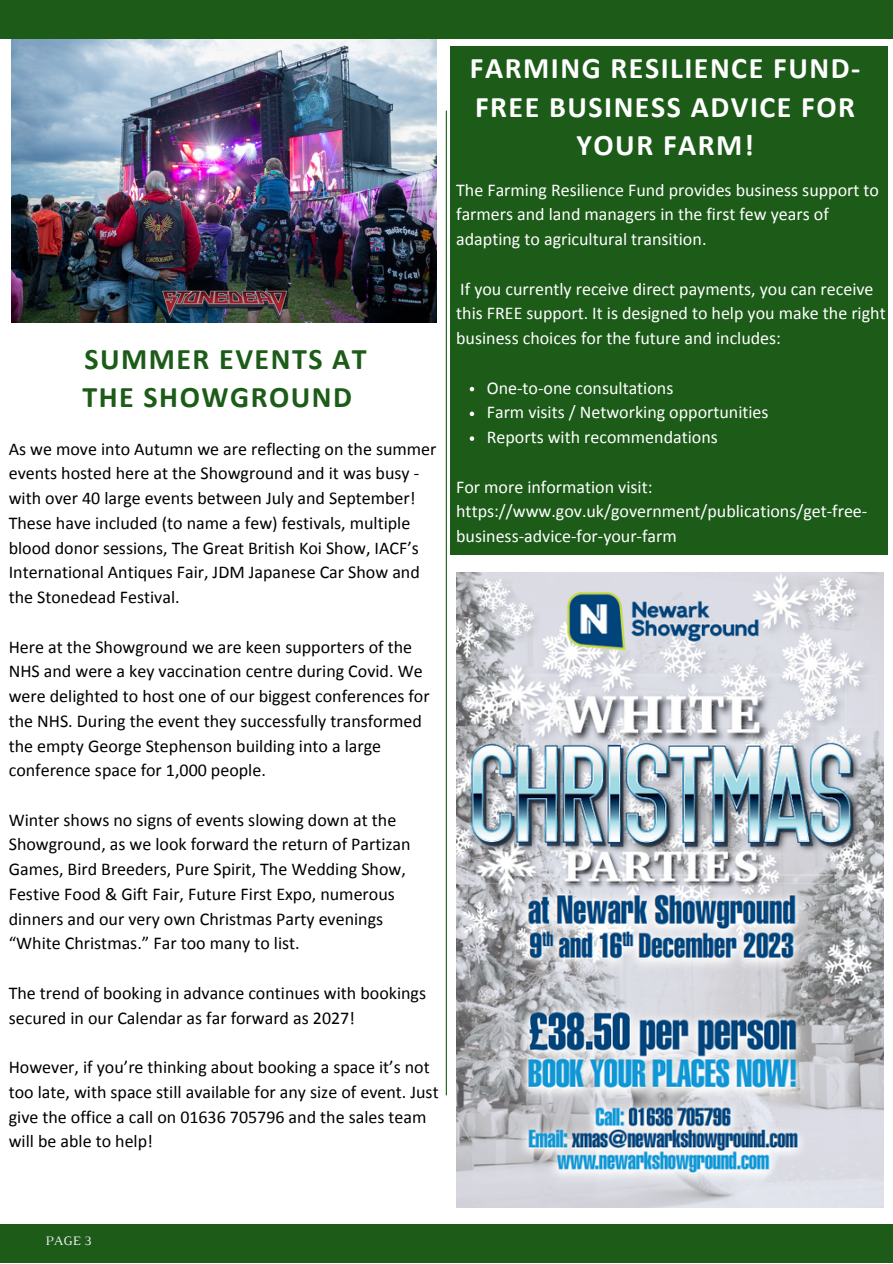
<style>
.page{position:relative;width:893px;height:1264px;background:#fff}
.page>*{position:absolute;margin:0;border:0;box-sizing:border-box;transform-origin:0 0}
.t1{font:700 30px/38.2px "Calibri";letter-spacing:.05em;color:#fff;text-align:center}
.t2{font:700 30px/38.2px "Calibri";letter-spacing:.05em;color:#1c5b18}
.t3{font:18px/24.8px "Calibri";color:#000}
.t4{font:18px/24.8px "Calibri";color:#fff}
.t5{font:13.2px "Luthier";color:#f5f3f5}
</style>
<div class="page">
<div style="left:0;top:1223px;width:892px;height:39px;background:#1c5b18"></div>
<div style="left:0;top:0;width:892px;height:39px;background:#1c5b18"></div>
<img style="left:456px;top:572px;width:427px;height:635px">
<hr style="left:446px;top:111px;width:1px;height:983px;background:#1c5b18">
<div style="left:450px;top:47px;width:438px;height:508px;background:#1c5b18"></div>
<img style="left:11px;top:39px;width:425px;height:284px">
<svg style="left:469px;top:387px;width:5px;height:4px"></svg>
<svg style="left:469px;top:411px;width:5px;height:5px"></svg>
<svg style="left:469px;top:436px;width:5px;height:5px"></svg>
<p class="t2" style="left:82px;top:342px;width:286px">SUMMER EVENTS AT<br>THE SHOWGROUND</p>
<p class="t3" style="left:9px;top:438px;width:429px">As we move into Autumn we are reflecting on the summer events hosted here at the Showground and it was busy - with over 40 large events between July and September!<br>These have included (to name a few) festivals, multiple blood donor sessions, The Great British Koi Show, IACF’s International Antiques Fair, JDM Japanese Car Show and the Stonedead Festival.</p>
<p class="t3" style="left:9px;top:635px;width:422px">Here at the Showground we are keen supporters of the NHS and were a key vaccination centre during Covid. We were delighted to host one of our biggest conferences for the NHS. During the event they successfully transformed the empty George Stephenson building into a large conference space for 1,000 people.</p>
<p class="t3" style="left:9px;top:808px;width:403px">Winter shows no signs of events slowing down at the Showground, as we look forward the return of Partizan Games, Bird Breeders, Pure Spirit, The Wedding Show, Festive Food &amp; Gift Fair, Future First Expo, numerous dinners and our very own Christmas Party evenings “White Christmas.” Far too many to list.</p>
<p class="t3" style="left:9px;top:982px;width:419px">The trend of booking in advance continues with bookings secured in our Calendar as far forward as 2027!</p>
<p class="t3" style="left:9px;top:1056px;width:431px">However, if you’re thinking about booking a space it’s not too late, with space still available for any size of event. Just give the office a call on 01636 705796 and the sales team will be able to help!</p>
<p class="t1" style="left:470px;top:52px;width:392px">FARMING RESILIENCE FUND-<br>FREE BUSINESS ADVICE FOR<br>YOUR FARM!</p>
<p class="t4" style="left:456px;top:179px;width:424px">The Farming Resilience Fund provides business support to farmers and land managers in the first few years of adapting to agricultural transition.</p>
<p class="t4" style="left:456px;top:278px;width:431px">If you currently receive direct payments, you can receive this FREE support. It is designed to help you make the right business choices for the future and includes:</p>
<p class="t4" style="left:486px;top:377px;width:188px">One-to-one consultations</p>
<p class="t4" style="left:486px;top:401px;width:283px">Farm visits / Networking opportunities</p>
<p class="t4" style="left:486px;top:426px;width:232px">Reports with recommendations</p>
<p class="t4" style="left:456px;top:475px;width:412px">For more information visit: https://www.gov.uk/government/publications/get-free&shy;business-advice-for-your-farm</p>
<p class="t5" style="left:46px;top:1236px;width:48px">PAGE 3</p>
</div>
